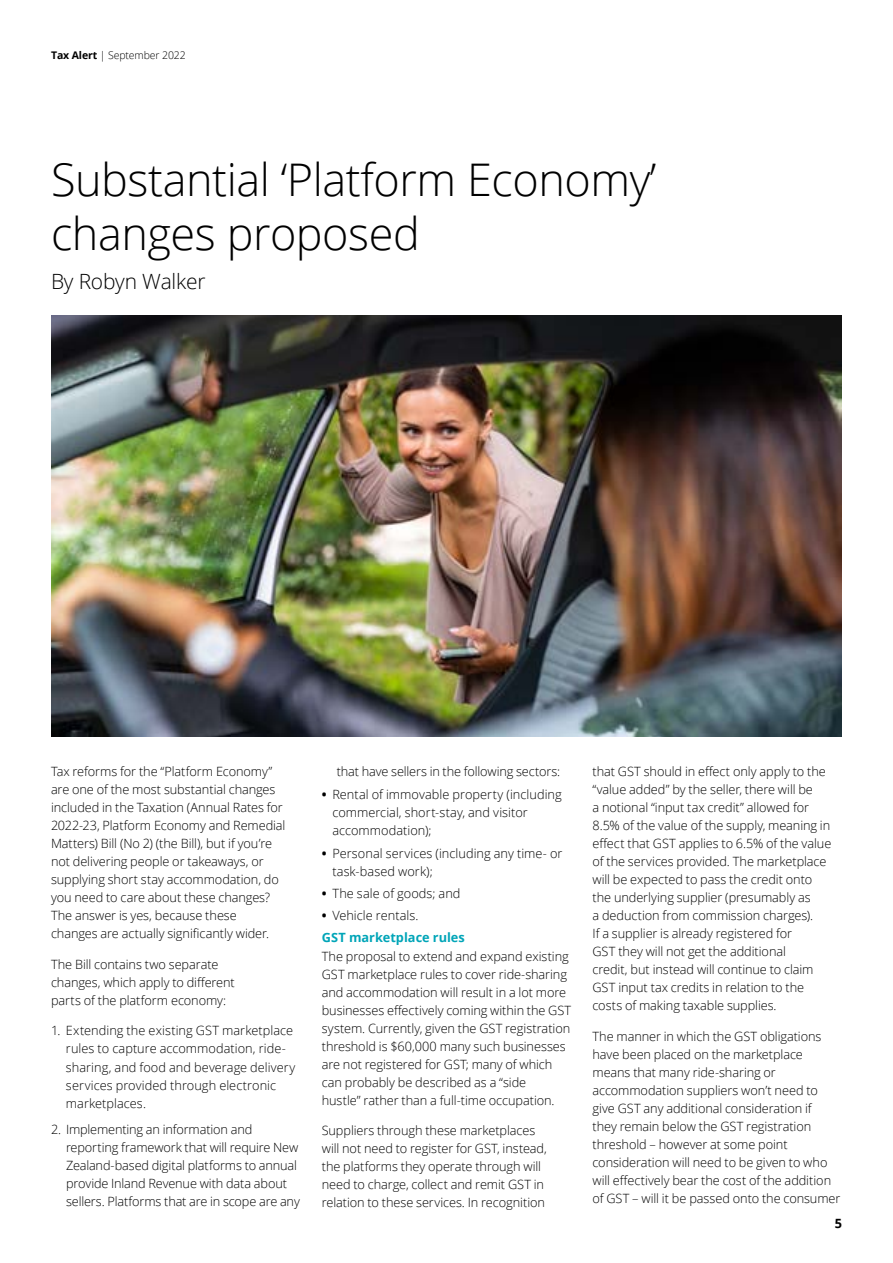
<style>
.page{position:relative;width:893px;height:1263px;background:#fff}
.page>*{position:absolute;margin:0;border:0;box-sizing:border-box;transform-origin:0 0}
.t1{font:300 45px/54px "Open Sans";letter-spacing:-.01em;color:#000}
.t2{font:300 21px "Open Sans";letter-spacing:-.01em;color:#000}
.t3{font:300 12.75px/18px "Open Sans";letter-spacing:-.005em;color:#000}
.t4{font:700 12.75px/22.2px "Open Sans";color:#00a5b8}
.t5{font:700 12.75px "Open Sans";color:#000}
.t6{font:300 10.5px "Open Sans";letter-spacing:-.01em;color:#000}
.s1{font-weight:700}
.s2{color:#000}
.s3{font-weight:300;color:#000}
</style>
<div class="page">
<img style="left:51px;top:315px;width:791px;height:421px">
<p class="t6" style="left:51px;top:48px;width:136px"><span class="s1">Tax Alert</span> | September 2022</p>
<h1 class="t1" style="left:51px;top:151px;width:607px">Substantial ‘Platform Economy’ changes proposed</h1>
<h2 class="t2" style="left:51px;top:267px;width:156px">By Robyn Walker</h2>
<p class="t3" style="left:51px;top:762px;width:236px">Tax reforms for the “Platform Economy” are one of the most substantial changes included in the Taxation (Annual Rates for 2022-23, Platform Economy and Remedial Matters) Bill (No 2) (the Bill), but if you’re not delivering people or takeaways, or supplying short stay accommodation, do you need to care about these changes?<br>The answer is yes, because these changes are actually significantly wider.</p>
<p class="t3" style="left:51px;top:955px;width:185px">The Bill contains two separate changes, which apply to different parts of the platform economy:</p>
<p class="t3" style="left:66px;top:1021px;width:231px;text-indent:-15px">1. Extending the existing GST marketplace rules to capture accommodation, ride&shy;sharing, and food and beverage delivery services provided through electronic marketplaces.</p>
<p class="t3" style="left:66px;top:1120px;width:235px;text-indent:-15px">2. Implementing an information and reporting framework that will require New Zealand-based digital platforms to annual provide Inland Revenue with data about sellers. Platforms that are in scope are any</p>
<p class="t3" style="left:337px;top:762px;width:225px">that have sellers in the following sectors:</p>
<p class="t3" style="left:332px;top:785px;width:231px;text-indent:-11px"><span class="s1">•</span> Rental of immovable property (including commercial, short-stay, and visitor accommodation);</p>
<p class="t3" style="left:332px;top:844px;width:232px;text-indent:-11px"><span class="s1">•</span> Personal services (including any time- or task-based work);</p>
<p class="t3" style="left:322px;top:884px;width:140px"><span class="s1">•</span> The sale of goods; and</p>
<p class="t4" style="left:322px;top:904px;width:145px"><span class="s2">•</span> <span class="s3">Vehicle rentals.<br></span>GST marketplace rules</p>
<p class="t3" style="left:322px;top:946px;width:251px">The proposal to extend and expand existing GST marketplace rules to cover ride-sharing and accommodation will result in a lot more businesses effectively coming within the GST system. Currently, given the GST registration threshold is $60,000 many such businesses are not registered for GST; many of which can probably be described as a “side<br>hustle” rather than a full-time occupation.</p>
<p class="t3" style="left:322px;top:1121px;width:227px">Suppliers through these marketplaces will not need to register for GST, instead, the platforms they operate through will need to charge, collect and remit GST in relation to these services. In recognition</p>
<p class="t3" style="left:592px;top:762px;width:240px">that GST should in effect only apply to the “value added” by the seller, there will be<br>a notional “input tax credit” allowed for 8.5% of the value of the supply, meaning in effect that GST applies to 6.5% of the value of the services provided. The marketplace will be expected to pass the credit onto the underlying supplier (presumably as<br>a deduction from commission charges).<br>If a supplier is already registered for<br>GST they will not get the additional<br>credit, but instead will continue to claim GST input tax credits in relation to the costs of making taxable supplies.</p>
<p class="t3" style="left:592px;top:1027px;width:249px">The manner in which the GST obligations have been placed on the marketplace means that many ride-sharing or accommodation suppliers won’t need to give GST any additional consideration if<br>they remain below the GST registration threshold – however at some point consideration will need to be given to who will effectively bear the cost of the addition of GST – will it be passed onto the consumer</p>
<p class="t5" style="left:835px;top:1214px;width:9px">5</p>
</div>
